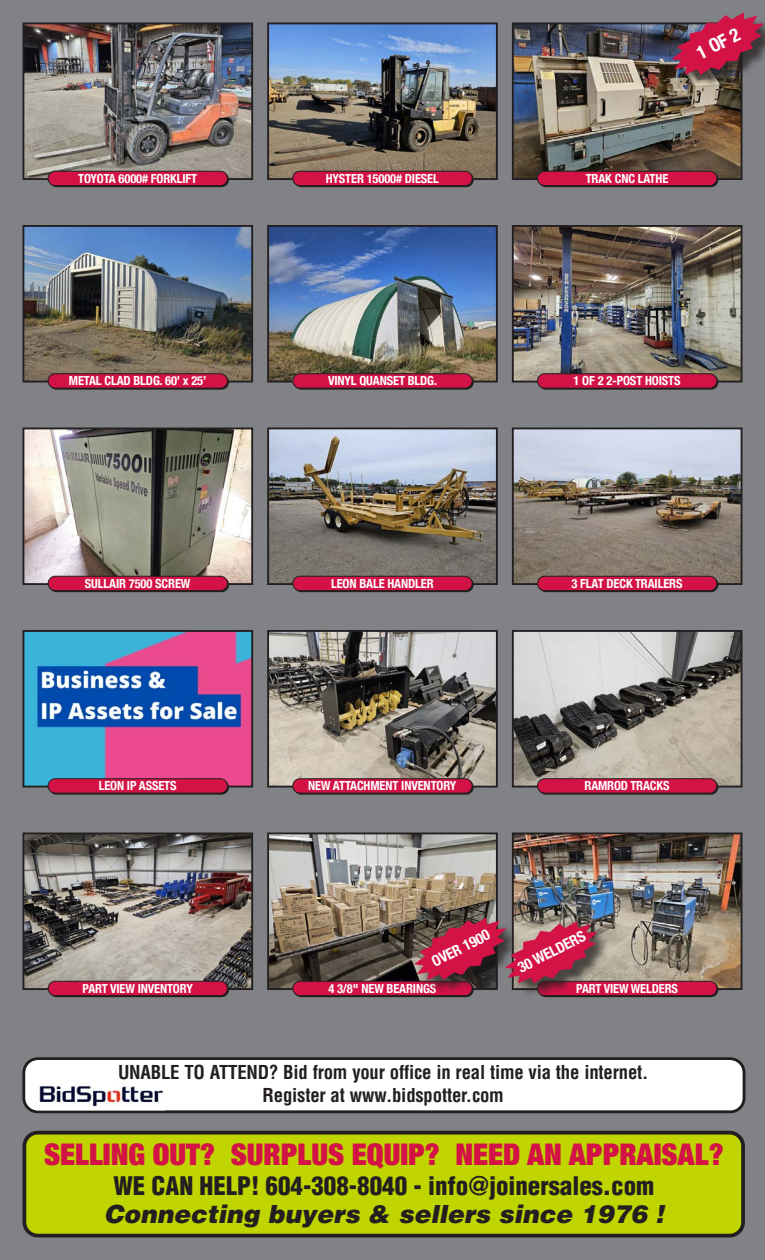
<style>
.page{position:relative;width:765px;height:1260px;background:#808285}
.page>*{position:absolute;margin:0;border:0;box-sizing:border-box;transform-origin:0 0}
.t1{font:900 condensed 30px "Helvetica Neue LT Std";color:#d31245}
.t2{font:900 condensed 25px "Helvetica LT Std";color:#231f20}
.t3{font:italic 900 25px "Helvetica LT Std";color:#231f20}
.t4{font:700 condensed 18.75px/22.5px "Helvetica LT Std";letter-spacing:-.01em;color:#231f20;text-align:center}
.t5{font:700 condensed 18.75px "Helvetica Neue";color:#fff}
.t6{font:700 condensed 15px "Helvetica Neue";color:#fff}
.t7{font:700 condensed 12.5px "Helvetica Neue";letter-spacing:-.01em;color:#fff}
</style>
<div class="page">
<img style="left:515px;top:25px;width:224px;height:152px">
<div style="left:512px;top:22px;width:230px;height:158px;border:2px solid #231f20"></div>
<div style="left:538px;top:172px;width:180px;height:15px;background:#231f20;border-radius:8px"></div>
<div style="left:538px;top:171px;width:179px;height:15px;background:#d31245;border-radius:7px"></div>
<div style="left:537px;top:171px;width:180px;height:15px;border:1px solid #231f20;border-radius:7px"></div>
<img style="left:515px;top:228px;width:224px;height:152px">
<div style="left:512px;top:225px;width:230px;height:158px;border:2px solid #231f20"></div>
<div style="left:538px;top:375px;width:180px;height:15px;background:#2a1e21;border-radius:8px"></div>
<div style="left:538px;top:374px;width:179px;height:14px;background:#d31245;border-radius:7px"></div>
<div style="left:537px;top:373px;width:180px;height:15px;border:1px solid #231f20;border-radius:7px"></div>
<img style="left:515px;top:431px;width:224px;height:151px">
<div style="left:512px;top:428px;width:230px;height:157px;border:2px solid #231f20"></div>
<div style="left:538px;top:577px;width:180px;height:15px;background:#231f20;border-radius:8px"></div>
<div style="left:538px;top:576px;width:179px;height:15px;background:#d31245;border-radius:7px"></div>
<div style="left:537px;top:576px;width:180px;height:15px;border:1px solid #231f20;border-radius:7px"></div>
<img style="left:515px;top:633px;width:224px;height:152px">
<div style="left:512px;top:630px;width:230px;height:158px;border:2px solid #231f20"></div>
<div style="left:538px;top:780px;width:180px;height:15px;background:#2a1e21;border-radius:8px"></div>
<div style="left:538px;top:779px;width:179px;height:14px;background:#d31245;border-radius:7px"></div>
<div style="left:537px;top:778px;width:180px;height:15px;border:1px solid #231f20;border-radius:7px"></div>
<img style="left:515px;top:835px;width:224px;height:152px">
<div style="left:512px;top:832px;width:230px;height:158px;border:2px solid #231f20"></div>
<div style="left:538px;top:982px;width:180px;height:15px;background:#231f20;border-radius:8px"></div>
<div style="left:538px;top:981px;width:179px;height:15px;background:#d31245;border-radius:7px"></div>
<div style="left:537px;top:981px;width:180px;height:15px;border:1px solid #231f20;border-radius:7px"></div>
<img style="left:25px;top:26px;width:225px;height:151px">
<div style="left:22px;top:23px;width:231px;height:157px;border:2px solid #231f20"></div>
<div style="left:49px;top:172px;width:180px;height:15px;background:#231f20;border-radius:8px"></div>
<div style="left:48px;top:171px;width:180px;height:15px;background:#d31245;border-radius:7px"></div>
<div style="left:48px;top:171px;width:180px;height:15px;border:1px solid #231f20;border-radius:7px"></div>
<img style="left:25px;top:228px;width:225px;height:152px">
<div style="left:22px;top:225px;width:231px;height:158px;border:2px solid #231f20"></div>
<div style="left:49px;top:375px;width:180px;height:15px;background:#2a1e21;border-radius:8px"></div>
<div style="left:48px;top:374px;width:180px;height:14px;background:#d31245;border-radius:7px"></div>
<div style="left:48px;top:373px;width:180px;height:15px;border:1px solid #231f20;border-radius:7px"></div>
<img style="left:25px;top:431px;width:225px;height:151px">
<div style="left:22px;top:428px;width:231px;height:157px;border:2px solid #231f20"></div>
<div style="left:49px;top:577px;width:180px;height:15px;background:#231f20;border-radius:8px"></div>
<div style="left:48px;top:576px;width:180px;height:15px;background:#d31245;border-radius:7px"></div>
<div style="left:48px;top:576px;width:180px;height:15px;border:1px solid #231f20;border-radius:7px"></div>
<img style="left:25px;top:633px;width:225px;height:152px">
<div style="left:22px;top:630px;width:231px;height:158px;border:2px solid #231f20"></div>
<div style="left:49px;top:780px;width:180px;height:15px;background:#2a1e21;border-radius:8px"></div>
<div style="left:48px;top:779px;width:180px;height:14px;background:#d31245;border-radius:7px"></div>
<div style="left:48px;top:778px;width:180px;height:15px;border:1px solid #231f20;border-radius:7px"></div>
<img style="left:25px;top:836px;width:225px;height:151px">
<div style="left:22px;top:833px;width:231px;height:157px;border:2px solid #231f20"></div>
<div style="left:49px;top:982px;width:180px;height:15px;background:#231f20;border-radius:8px"></div>
<div style="left:48px;top:981px;width:180px;height:15px;background:#d31245;border-radius:7px"></div>
<div style="left:48px;top:981px;width:180px;height:15px;border:1px solid #231f20;border-radius:7px"></div>
<img style="left:270px;top:25px;width:225px;height:152px">
<div style="left:267px;top:22px;width:231px;height:158px;border:2px solid #231f20"></div>
<svg style="left:294px;top:172px;width:180px;height:15px"></svg>
<div style="left:293px;top:171px;width:179px;height:15px;background:#d31245;border-radius:7px"></div>
<div style="left:292px;top:171px;width:180px;height:15px;border:1px solid #231f20;border-radius:7px"></div>
<img style="left:270px;top:228px;width:225px;height:152px">
<div style="left:267px;top:225px;width:231px;height:158px;border:2px solid #231f20"></div>
<div style="left:294px;top:375px;width:180px;height:15px;background:#2a1e21;border-radius:8px"></div>
<div style="left:293px;top:374px;width:179px;height:14px;background:#d31245;border-radius:7px"></div>
<div style="left:292px;top:373px;width:180px;height:15px;border:1px solid #231f20;border-radius:7px"></div>
<img style="left:270px;top:431px;width:225px;height:151px">
<div style="left:267px;top:428px;width:231px;height:157px;border:2px solid #231f20"></div>
<svg style="left:294px;top:577px;width:180px;height:15px"></svg>
<div style="left:293px;top:576px;width:179px;height:15px;background:#d31245;border-radius:7px"></div>
<div style="left:292px;top:576px;width:180px;height:15px;border:1px solid #231f20;border-radius:7px"></div>
<img style="left:270px;top:633px;width:225px;height:152px">
<div style="left:267px;top:630px;width:231px;height:158px;border:2px solid #231f20"></div>
<div style="left:294px;top:780px;width:180px;height:15px;background:#2a1e21;border-radius:8px"></div>
<div style="left:293px;top:779px;width:179px;height:14px;background:#d31245;border-radius:7px"></div>
<div style="left:292px;top:778px;width:180px;height:15px;border:1px solid #231f20;border-radius:7px"></div>
<img style="left:270px;top:835px;width:225px;height:152px">
<div style="left:267px;top:832px;width:231px;height:158px;border:2px solid #231f20"></div>
<div style="left:294px;top:982px;width:180px;height:15px;background:#231f20;border-radius:8px"></div>
<div style="left:293px;top:981px;width:179px;height:15px;background:#d31245;border-radius:7px"></div>
<div style="left:292px;top:981px;width:180px;height:15px;border:1px solid #231f20;border-radius:7px"></div>
<div style="left:24px;top:1059px;width:720px;height:53px;background:#fff;border-radius:14px"></div>
<img style="left:39px;top:1085px;width:125px;height:22px">
<div style="left:23px;top:1058px;width:722px;height:55px;border:2px solid #231f20;border-radius:14px"></div>
<div style="left:24px;top:1133px;width:719px;height:103px;background:#c0d400;border-radius:13px"></div>
<div style="left:22px;top:1131px;width:723px;height:107px;border:4px solid #231f20;border-radius:13px"></div>
<div style="left:675px;top:15px;width:90px;height:75px;background:#231f20;opacity:.75"></div>
<img style="left:662px;top:12px;width:103px;height:76px">
<div style="left:508px;top:924px;width:104px;height:74px;background:#231f20;opacity:.75"></div>
<svg style="left:405px;top:905px;width:201px;height:91px;background:#913e50"></svg>
<h3 class="t5" style="left:691px;top:40px;width:48px;rotate:-27deg">1 OF 2</h3>
<p class="t7" style="left:78px;top:168px;width:121px">TOYOTA 6000# FORKLIFT</p>
<p class="t7" style="left:326px;top:168px;width:115px">HYSTER 15000# DIESEL</p>
<p class="t7" style="left:586px;top:168px;width:84px">TRAK CNC LATHE</p>
<p class="t7" style="left:69px;top:371px;width:139px">METAL CLAD BLDG. 60’ x 25’</p>
<p class="t7" style="left:328px;top:371px;width:111px">VINYL QUANSET BLDG.</p>
<p class="t7" style="left:574px;top:371px;width:109px">1 OF 2 2-POST HOISTS</p>
<p class="t7" style="left:85px;top:573px;width:107px">SULLAIR 7500 SCREW</p>
<p class="t7" style="left:331px;top:573px;width:104px">LEON BALE HANDLER</p>
<p class="t7" style="left:572px;top:573px;width:112px">3 FLAT DECK TRAILERS</p>
<p class="t7" style="left:99px;top:776px;width:79px">LEON IP ASSETS</p>
<p class="t7" style="left:308px;top:776px;width:150px">NEW ATTACHMENT INVENTORY</p>
<p class="t7" style="left:585px;top:776px;width:87px">RAMROD TRACKS</p>
<p class="t6" style="left:427px;top:951px;width:65px;rotate:-27deg">OVER 1900</p>
<p class="t6" style="left:513px;top:957px;width:75px;rotate:-27deg">30 WELDERS</p>
<p class="t7" style="left:82px;top:978px;width:112px">PART VIEW INVENTORY</p>
<p class="t7" style="left:328px;top:978px;width:110px">4 3/8" NEW BEARINGS</p>
<p class="t7" style="left:576px;top:978px;width:103px">PART VIEW WELDERS</p>
<h3 class="t4" style="left:118px;top:1061px;width:532px">UNABLE TO ATTEND? Bid from your office in real time via the internet.<br>Register at www.bidspotter.com</h3>
<h1 class="t1" style="left:44px;top:1135px;width:681px">SELLING OUT? SURPLUS EQUIP? NEED AN APPRAISAL?</h1>
<h2 class="t2" style="left:113px;top:1170px;width:542px">WE CAN HELP! 604-308-8040 - info@joinersales.com</h2>
<h2 class="t3" style="left:104px;top:1197px;width:561px">Connecting buyers &amp; sellers since 1976 !</h2>
</div>
